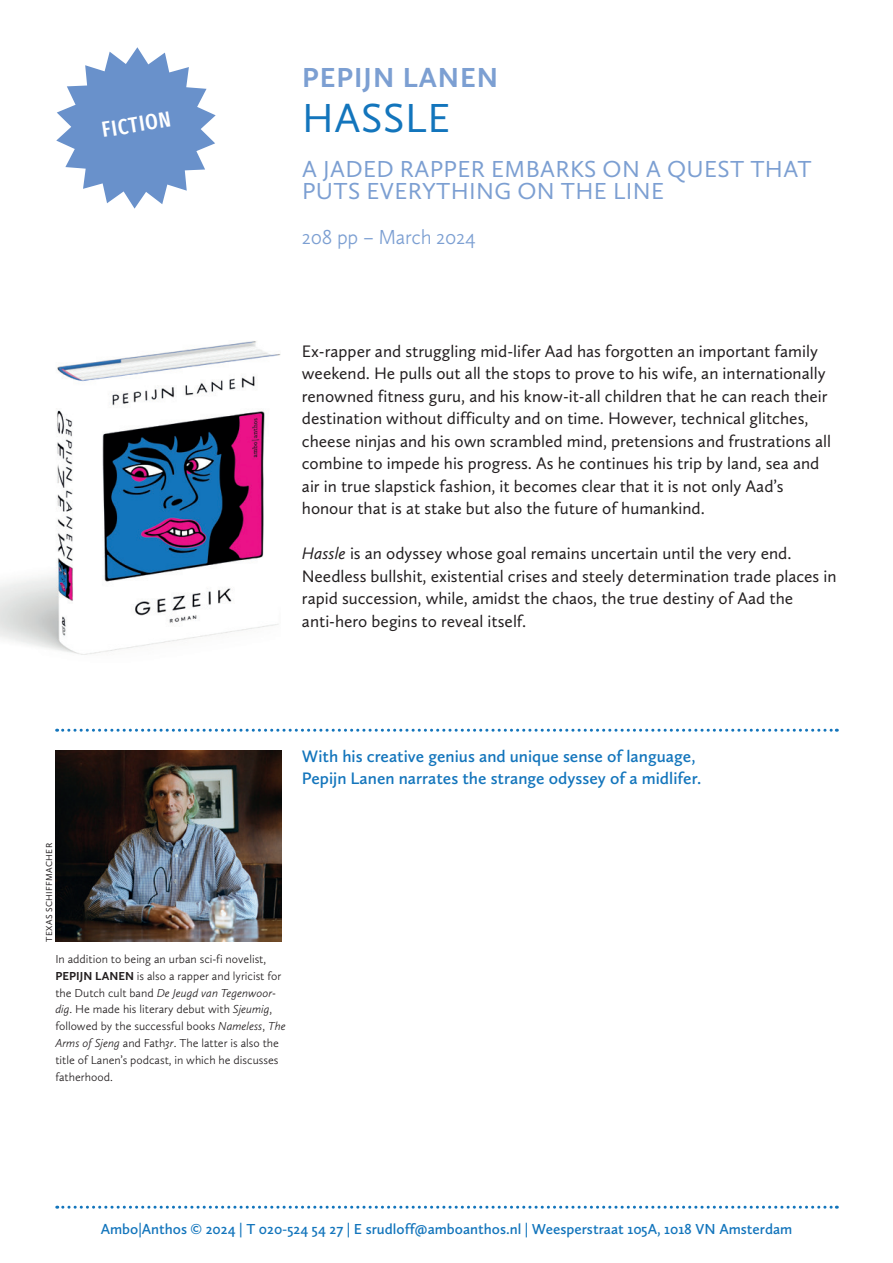
<style>
.page{position:relative;width:893px;height:1263px;background:#fff}
.page>*{position:absolute;margin:0;border:0;box-sizing:border-box;transform-origin:0 0}
.t1{font:42px "Calluna Sans";letter-spacing:.015em;color:#1375bc}
.t2{font:700 28.5px "Calluna Sans";letter-spacing:.035em;color:#7c9fd2}
.t3{font:24px/22.5px "Calluna Sans";letter-spacing:.015em;color:#7c9fd2}
.t4{font:500 21.9px "Fira Sans Compressed";color:#fff}
.t5{font:300 21px "Calluna Sans";letter-spacing:-.01em;color:#7c9fd2}
.t6{font:17.25px/22.5px "Calluna Sans";color:#231f20}
.t7{font:600 17.25px/22.5px "Calluna Sans";color:#1375bc}
.t8{font:600 15px "Calluna Sans";color:#1375bc}
.t9{font:300 12px/16.8px "Calluna Sans";color:#231f20}
.t10{font:9px "Calluna Sans";letter-spacing:.035em;color:#231f20}
.s1{font-style:italic}
.s2{font-weight:700}
</style>
<div class="page">
<img style="left:0;top:341px;width:281px;height:314px">
<svg style="left:57px;top:1206px;width:780px;height:3px"></svg>
<svg style="left:56px;top:47px;width:160px;height:162px"></svg>
<svg style="left:57px;top:729px;width:780px;height:3px"></svg>
<img style="left:55px;top:750px;width:226px;height:192px">
<p class="t4" style="left:99px;top:112px;width:71px;rotate:-9deg">FICTION</p>
<h2 class="t2" style="left:302px;top:59px;width:197px">PEPIJN LANEN</h2>
<h1 class="t1" style="left:302px;top:92px;width:149px">HASSLE</h1>
<h3 class="t3" style="left:302px;top:157px;width:511px">A JADED RAPPER EMBARKS ON A QUEST THAT<br>PUTS EVERYTHING ON THE LINE</h3>
<p class="t5" style="left:302px;top:224px;width:175px">208 pp – March 2024</p>
<p class="t6" style="left:302px;top:339px;width:531px">Ex-rapper and struggling mid-lifer Aad has forgotten an important family weekend. He pulls out all the stops to prove to his wife, an internationally renowned fitness guru, and his know-it-all children that he can reach their destination without difficulty and on time. However, technical glitches, cheese ninjas and his own scrambled mind, pretensions and frustrations all combine to impede his progress. As he continues his trip by land, sea and air in true slapstick fashion, it becomes clear that it is not only Aad’s honour that is at stake but also the future of humankind.</p>
<p class="t6" style="left:302px;top:542px;width:536px"><span class="s1">Hassle</span> is an odyssey whose goal remains uncertain until the very end.<br>Needless bullshit, existential crises and steely determination trade places in rapid succession, while, amidst the chaos, the true destiny of Aad the anti-hero begins to reveal itself.</p>
<p class="t7" style="left:302px;top:744px;width:401px">With his creative genius and unique sense of language,<br>Pepijn Lanen narrates the strange odyssey of a midlifer.</p>
<p class="t10" style="left:44px;top:941px;width:100px;rotate:-90deg">TEXAS SCHIFFMACHER</p>
<p class="t9" style="left:55px;top:950px;width:232px">In addition to being an urban sci-fi novelist, <span class="s2">PEPIJN LANEN</span> is also a rapper and lyricist for the Dutch cult band <span class="s1">De Jeugd van Tegenwoor&shy;dig</span>. He made his literary debut with <span class="s1">Sjeumig</span>, followed by the successful books <span class="s1">Nameless</span>, <span class="s1">The Arms of Sjeng</span> and Fath<span class="s1">3r</span>. The latter is also the title of Lanen’s podcast, in which he discusses fatherhood.</p>
<p class="t8" style="left:101px;top:1220px;width:693px">Ambo|Anthos © 2024 | T 020-524 54 27 | E srudloff@amboanthos.nl | Weesperstraat 105A, 1018 VN Amsterdam</p>
</div>
